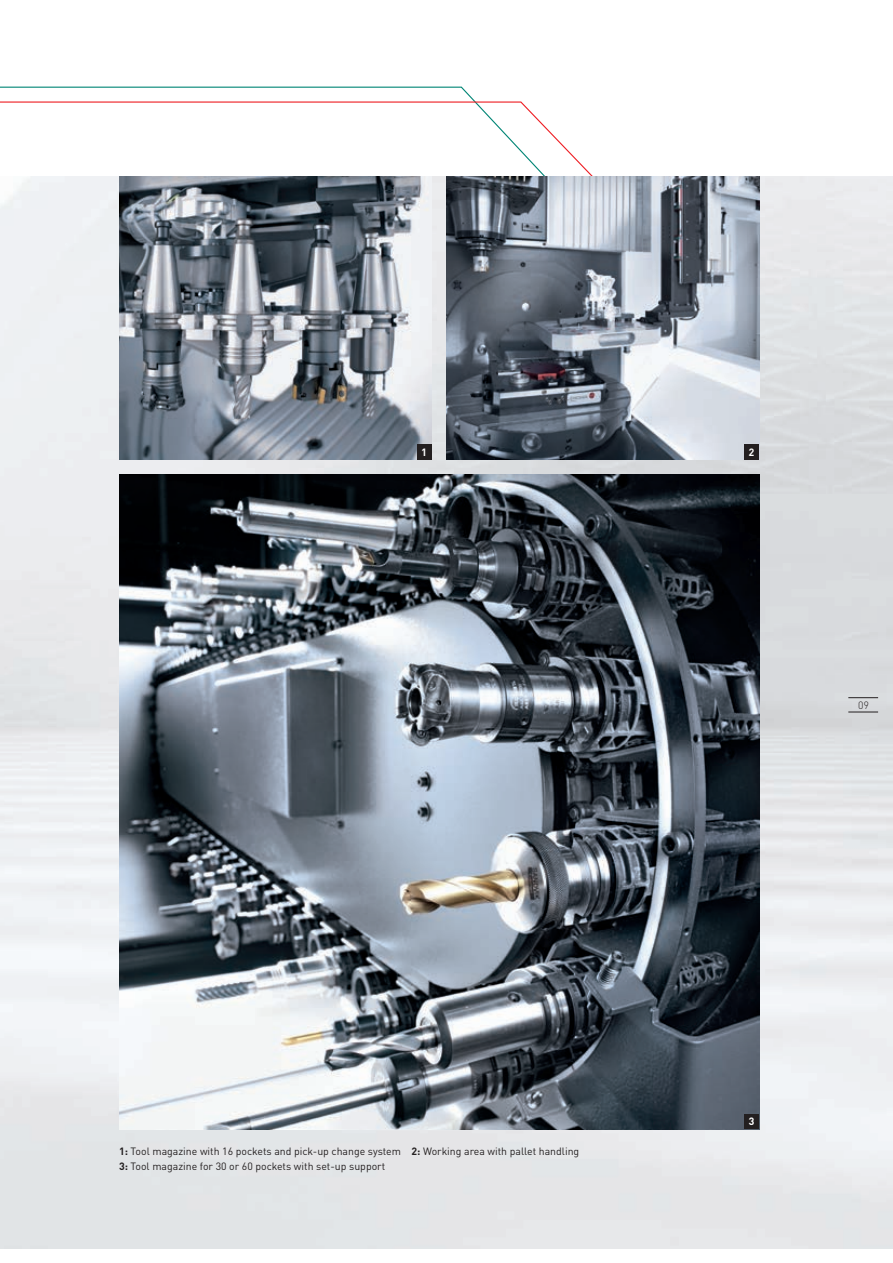
<style>
.page{position:relative;width:893px;height:1263px;background:#fff}
.page>*{position:absolute;margin:0;border:0;box-sizing:border-box;transform-origin:0 0}
.t1{font:10.5px/14.9px "DIN Pro";color:#231f20}
.t2{font:700 10.5px "DIN Pro";color:#fff}
.t3{font:300 10.5px "DIN Pro";color:#231f20}
.s1{font-weight:700}
</style>
<div class="page">
<svg style="left:0;top:86px;width:593px;height:90px"></svg>
<img style="left:0;top:176px;width:893px;height:1072px">
<img style="left:119px;top:176px;width:313px;height:283px">
<div style="left:417px;top:444px;width:15px;height:15px;background:#231f20"></div>
<img style="left:446px;top:176px;width:313px;height:283px">
<div style="left:744px;top:444px;width:15px;height:15px;background:#231f20"></div>
<img style="left:119px;top:474px;width:640px;height:655px">
<div style="left:744px;top:1114px;width:15px;height:15px;background:#231f20"></div>
<hr style="left:848px;top:697px;width:30px;height:1px;background:#231f20">
<hr style="left:848px;top:712px;width:30px;height:1px;background:#231f20">
<p class="t2" style="left:422px;top:443px;width:6px">1</p>
<p class="t2" style="left:749px;top:443px;width:7px">2</p>
<p class="t3" style="left:858px;top:697px;width:12px">09</p>
<p class="t1" style="left:119px;top:1143px;width:462px"><span class="s1">1:</span> Tool magazine with 16 pockets and pick-up change system <span class="s1">2:</span> Working area with pallet handling<br><span class="s1">3:</span> Tool magazine for 30 or 60 pockets with set-up support</p>
<p class="t2" style="left:749px;top:1113px;width:7px">3</p>
</div>
